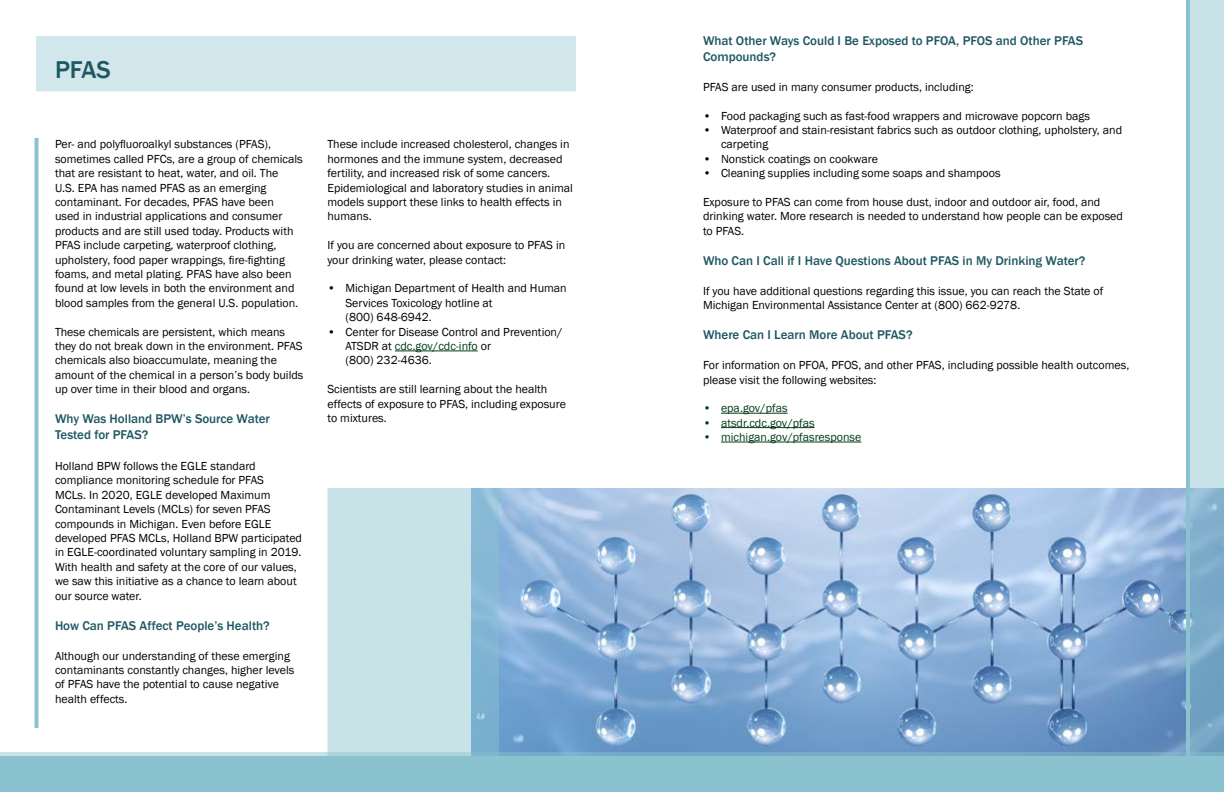
<style>
.page{position:relative;width:1224px;height:792px;background:#fff}
.page>*{position:absolute;margin:0;border:0;box-sizing:border-box;transform-origin:0 0}
.t1{font:500 25px "Franklin Gothic";color:#1f5763}
.t2{font:500 13px/15.6px "Franklin Gothic";color:#1f5763}
.t3{font:12px/14.4px "Franklin Gothic";color:#000}
.t4{font:12px "Franklin Gothic";color:#003c19}
.s1{color:#003c19}
</style>
<div class="page">
<img style="left:499px;top:488px;width:687px;height:264px">
<div style="left:36px;top:36px;width:540px;height:56px;background:#d1e7ec"></div>
<hr style="left:721px;top:413px;width:67px;height:1px;background:#003c19">
<hr style="left:721px;top:427px;width:94px;height:1px;background:#003c19">
<hr style="left:721px;top:442px;width:140px;height:1px;background:#003c19">
<svg style="left:1190px;top:0;width:34px;height:752px;background:#adcfdd"></svg>
<hr style="left:1186px;top:0;width:4px;height:792px;background:#8ac3cf">
<hr style="left:395px;top:351px;width:83px;height:1px;background:#003c19">
<svg style="left:34px;top:138px;width:4px;height:590px;background:#98cad4"></svg>
<div style="left:0;top:756px;width:1224px;height:36px;background:#8ac3cf"></div>
<svg style="left:0;top:752px;width:1224px;height:4px;background:#8fbbd2"></svg>
<svg style="left:328px;top:488px;width:171px;height:279px;background:#badae3"></svg>
<h1 class="t1" style="left:55px;top:54px;width:57px">PFAS</h1>
<p class="t3" style="left:55px;top:137px;width:249px">Per- and polyfluoroalkyl substances (PFAS), sometimes called PFCs, are a group of chemicals that are resistant to heat, water, and oil. The<br>U.S. EPA has named PFAS as an emerging contaminant. For decades, PFAS have been<br>used in industrial applications and consumer products and are still used today. Products with PFAS include carpeting, waterproof clothing, upholstery, food paper wrappings, fire-fighting foams, and metal plating. PFAS have also been found at low levels in both the environment and blood samples from the general U.S. population.</p>
<p class="t3" style="left:55px;top:325px;width:250px">These chemicals are persistent, which means they do not break down in the environment. PFAS chemicals also bioaccumulate, meaning the amount of the chemical in a person’s body builds up over time in their blood and organs.</p>
<p class="t2" style="left:55px;top:411px;width:216px">Why Was Holland BPW’s Source Water<br>Tested for PFAS?</p>
<p class="t3" style="left:55px;top:459px;width:249px">Holland BPW follows the EGLE standard compliance monitoring schedule for PFAS<br>MCLs. In 2020, EGLE developed Maximum Contaminant Levels (MCLs) for seven PFAS compounds in Michigan. Even before EGLE developed PFAS MCLs, Holland BPW participated in EGLE-coordinated voluntary sampling in 2019.<br>With health and safety at the core of our values, we saw this initiative as a chance to learn about our source water.</p>
<p class="t2" style="left:55px;top:618px;width:216px">How Can PFAS Affect People’s Health?</p>
<p class="t3" style="left:55px;top:649px;width:241px">Although our understanding of these emerging contaminants constantly changes, higher levels of PFAS have the potential to cause negative health effects.</p>
<p class="t3" style="left:328px;top:137px;width:247px">These include increased cholesterol, changes in hormones and the immune system, decreased fertility, and increased risk of some cancers.<br>Epidemiological and laboratory studies in animal models support these links to health effects in humans.</p>
<p class="t3" style="left:328px;top:238px;width:239px">If you are concerned about exposure to PFAS in your drinking water, please contact:</p>
<p class="t3" style="left:346px;top:281px;width:223px;text-indent:-18px">• Michigan Department of Health and Human<br>Services Toxicology hotline at<br>(800) 648-6942.</p>
<p class="t3" style="left:346px;top:325px;width:219px;text-indent:-18px">• Center for Disease Control and Prevention/<br>ATSDR at <span class="s1">cdc.gov/cdc-info</span> or<br>(800) 232-4636.</p>
<p class="t3" style="left:328px;top:382px;width:240px">Scientists are still learning about the health effects of exposure to PFAS, including exposure to mixtures.</p>
<p class="t2" style="left:703px;top:33px;width:382px">What Other Ways Could I Be Exposed to PFOA, PFOS and Other PFAS<br>Compounds?</p>
<p class="t3" style="left:703px;top:80px;width:272px">PFAS are used in many consumer products, including:</p>
<p class="t3" style="left:703px;top:109px;width:388px">• Food packaging such as fast-food wrappers and microwave popcorn bags</p>
<p class="t3" style="left:721px;top:123px;width:403px;text-indent:-18px">• Waterproof and stain-resistant fabrics such as outdoor clothing, upholstery, and carpeting</p>
<p class="t3" style="left:703px;top:152px;width:177px">• Nonstick coatings on cookware</p>
<p class="t3" style="left:703px;top:166px;width:299px">• Cleaning supplies including some soaps and shampoos</p>
<p class="t3" style="left:703px;top:195px;width:421px">Exposure to PFAS can come from house dust, indoor and outdoor air, food, and drinking water. More research is needed to understand how people can be exposed to PFAS.</p>
<p class="t2" style="left:703px;top:253px;width:384px">Who Can I Call if I Have Questions About PFAS in My Drinking Water?</p>
<p class="t3" style="left:703px;top:284px;width:402px">If you have additional questions regarding this issue, you can reach the State of<br>Michigan Environmental Assistance Center at (800) 662-9278.</p>
<p class="t2" style="left:703px;top:327px;width:211px">Where Can I Learn More About PFAS?</p>
<p class="t3" style="left:703px;top:358px;width:428px">For information on PFOA, PFOS, and other PFAS, including possible health outcomes, please visit the following websites:</p>
<p class="t4" style="left:703px;top:401px;width:86px">• epa.gov/pfas</p>
<p class="t4" style="left:703px;top:415px;width:113px">• atsdr.cdc.gov/pfas</p>
<p class="t4" style="left:703px;top:430px;width:160px">• michigan.gov/pfasresponse</p>
</div>
